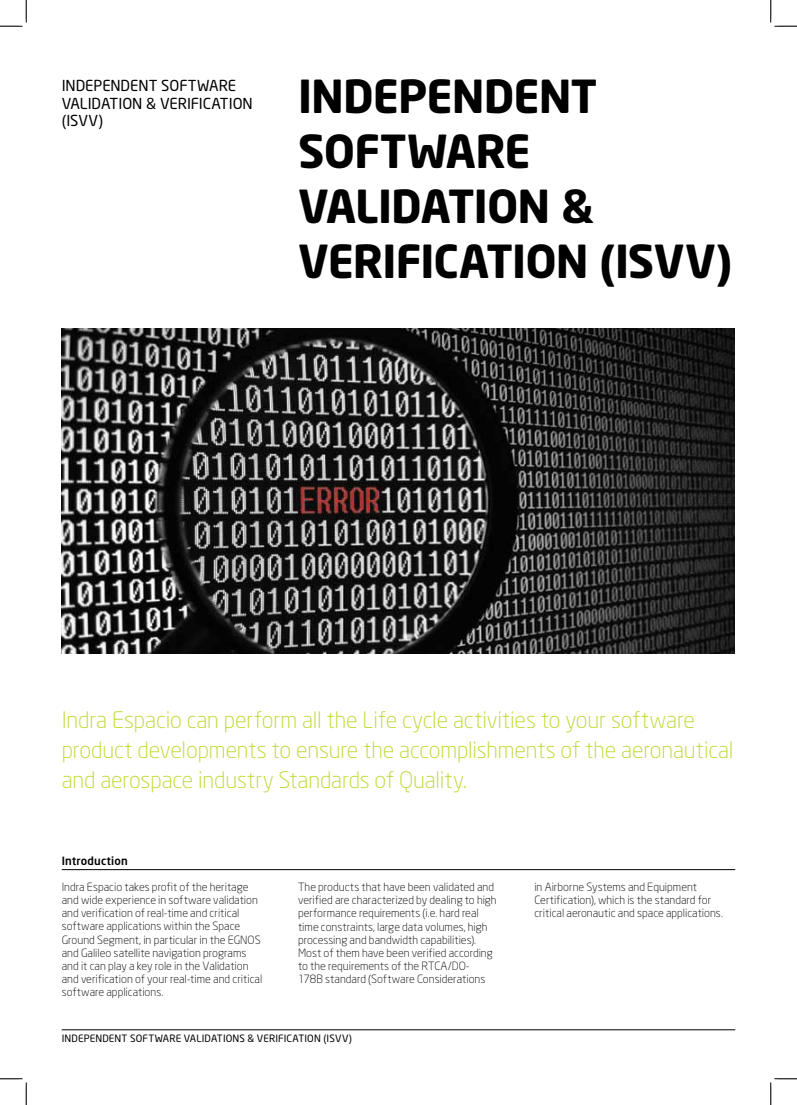
<style>
.page{position:relative;width:797px;height:1105px;background:#fff}
.page>*{position:absolute;margin:0;border:0;box-sizing:border-box;transform-origin:0 0}
.t1{font:700 45px/55px "Neo Sans";letter-spacing:-.02em;color:#000}
.t2{font:300 22.5px/30px "Neo Sans";letter-spacing:-.005em;color:#bfd730}
.t3{font:15px/17.5px "Neo Sans";letter-spacing:-.005em;color:#000}
.t4{font:300 11.25px/13.1px "Neo Sans";color:#000}
.t5{font:500 11.25px "Neo Sans";letter-spacing:.01em;color:#000}
.t6{font:10px "Neo Sans";letter-spacing:.015em;color:#000}
</style>
<div class="page">
<hr style="left:62px;top:1029px;width:673px;height:1px;background:#000">
<hr style="left:62px;top:869px;width:673px;height:1px;background:#000">
<img style="left:62px;top:328px;width:672px;height:325px">
<svg style="left:0;top:0;width:27px;height:27px"></svg>
<svg style="left:0;top:1078px;width:27px;height:27px"></svg>
<svg style="left:770px;top:0;width:27px;height:27px"></svg>
<svg style="left:770px;top:1078px;width:27px;height:27px"></svg>
<h3 class="t3" style="left:62px;top:77px;width:192px">INDEPENDENT SOFTWARE<br>VALI DATION &amp; VERI FICATION (ISVV)</h3>
<h1 class="t1" style="left:298px;top:68px;width:360px">INDEPENDENT<br>SOFTWARE<br>VALIDATION &amp;<br>VERIFICATION (ISVV</h1>
<h1 class="t1" style="left:716px;top:233px;width:18px">)</h1>
<h2 class="t2" style="left:62px;top:704px;width:673px">Indra Espacio can perform all the Life cycle activities to your software product developments to ensure the accomplishments of the aeronautical and aerospace industry Standards of Quality.</h2>
<p class="t5" style="left:62px;top:853px;width:67px">Introduction</p>
<p class="t4" style="left:62px;top:880px;width:202px">Indra Espacio takes profit of the heritage and wide experience in software validation and verification of real-time and critical software applications within the Space Ground Segment, in particular in the EGNOS and Galileo satellite navigation programs and it can play a key role in the Validation and verification of your real-time and critical software applications.</p>
<p class="t4" style="left:298px;top:880px;width:200px">The products that have been validated and verified are characterized by dealing to high performance requirements (i.e. hard real time constraints, large data volumes, high processing and bandwidth capabilities).<br>Most of them have been verified according to the requirements of the RTCA/DO-178B standard (Software Considerations</p>
<p class="t4" style="left:534px;top:880px;width:190px">in Airborne Systems and Equipment<br>Certification), which is the standard for critical aeronautic and space applications.</p>
<p class="t6" style="left:62px;top:1033px;width:292px">INDEPENDENT SOFTWARE VALI DATIONS &amp; VERI FICATION (ISVV)</p>
</div>
